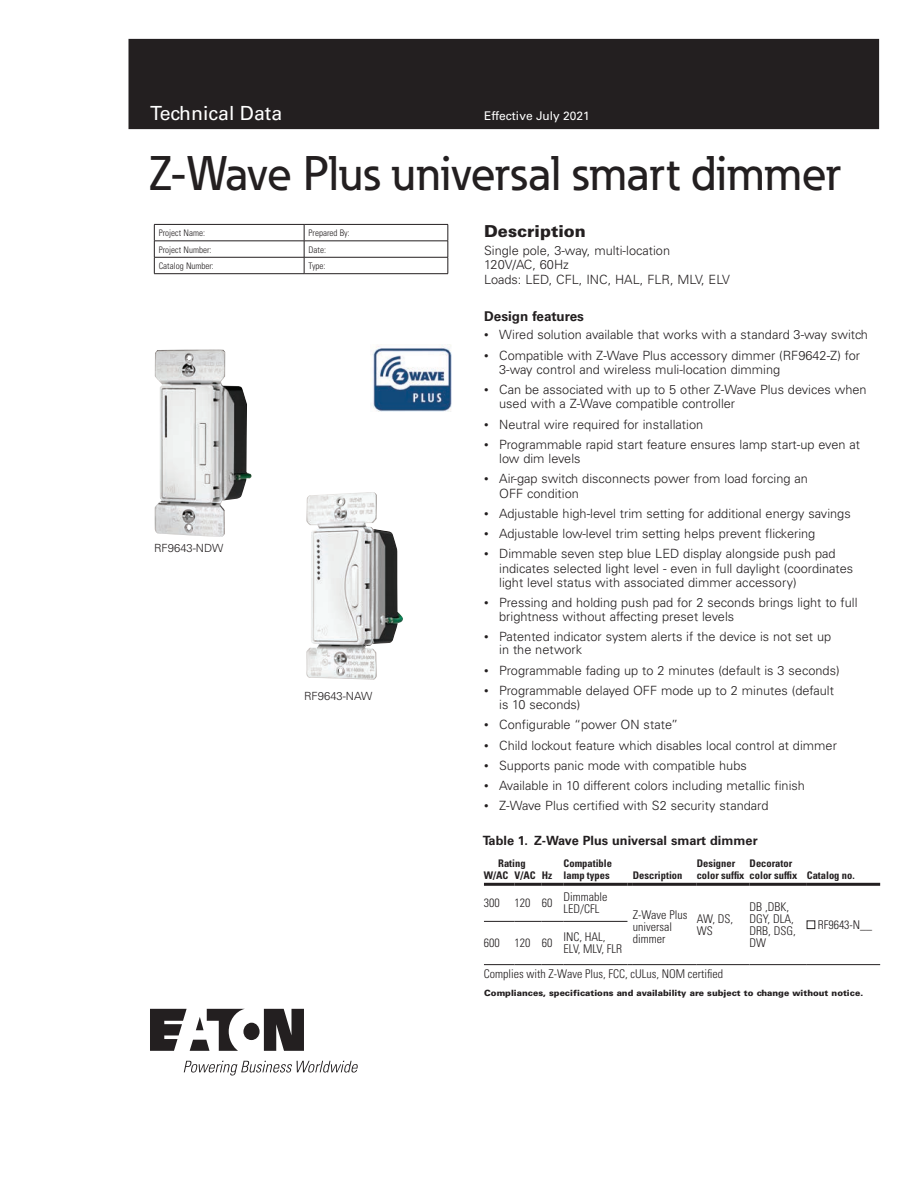
<style>
.page{position:relative;width:918px;height:1188px;background:#fff}
.page>*{position:absolute;margin:0;border:0;box-sizing:border-box;transform-origin:0 0}
.t1{font:500 48px "Eaton";color:#231f20}
.t2{font:19.5px "Univers LT Std";color:#fff}
.t3{font:900 16.5px "Univers LT Std";color:#231f20}
.t4{font:700 13.5px "Univers LT Std";color:#231f20}
.t5{font:300 12.75px/14.2px "Univers LT Std";color:#231f20}
.t6{font:700 12.75px "Univers LT Std";color:#231f20}
.t7{font:300 condensed 12px/12px "Univers LT Std";color:#231f20}
.t8{font:12px "Univers LT Std";color:#fff}
.t9{font:300 11.25px "Univers LT Std";color:#231f20}
.t10{font:700 condensed 10.5px "Univers LT Std";color:#231f20}
.t11{font:300 condensed 9px "Univers LT Std";color:#231f20}
.t12{font:900 8.7px "Univers LT Std";color:#231f20}
.s1{font-size:9px}
</style>
<div class="page">
<div style="left:129px;top:39px;width:750px;height:90px;background:#231f20"></div>
<hr style="left:154px;top:224px;width:150px;height:1px;background:#231f20">
<hr style="left:304px;top:224px;width:144px;height:1px;background:#231f20">
<hr style="left:154px;top:241px;width:150px;height:1px;background:#231f20">
<hr style="left:304px;top:241px;width:144px;height:1px;background:#231f20">
<hr style="left:154px;top:257px;width:150px;height:1px;background:#231f20">
<svg style="left:154px;top:225px;width:1px;height:48px"></svg>
<hr style="left:304px;top:257px;width:144px;height:1px;background:#231f20">
<svg style="left:304px;top:225px;width:1px;height:48px"></svg>
<svg style="left:448px;top:225px;width:1px;height:49px"></svg>
<hr style="left:154px;top:273px;width:150px;height:1px;background:#231f20">
<hr style="left:304px;top:273px;width:144px;height:1px;background:#231f20">
<img style="left:155px;top:350px;width:97px;height:187px">
<img style="left:370px;top:345px;width:81px;height:67px">
<img style="left:306px;top:492px;width:97px;height:188px">
<hr style="left:484px;top:921px;width:31px;height:1px;background:#231f20">
<svg style="left:515px;top:921px;width:49px;height:1px"></svg>
<hr style="left:564px;top:921px;width:63px;height:1px;background:#231f20">
<hr style="left:484px;top:883px;width:31px;height:3px;background:#231f20">
<hr style="left:515px;top:883px;width:27px;height:3px;background:#231f20">
<hr style="left:542px;top:883px;width:22px;height:3px;background:#231f20">
<hr style="left:564px;top:883px;width:63px;height:3px;background:#231f20">
<svg style="left:627px;top:883px;width:6px;height:3px"></svg>
<hr style="left:633px;top:883px;width:64px;height:3px;background:#231f20">
<hr style="left:697px;top:883px;width:53px;height:3px;background:#231f20">
<hr style="left:750px;top:883px;width:57px;height:3px;background:#231f20">
<hr style="left:807px;top:883px;width:73px;height:3px;background:#231f20">
<hr style="left:484px;top:964px;width:31px;height:1px;background:#231f20">
<svg style="left:515px;top:964px;width:49px;height:1px"></svg>
<hr style="left:564px;top:964px;width:63px;height:1px;background:#231f20">
<hr style="left:633px;top:964px;width:64px;height:1px;background:#231f20">
<hr style="left:697px;top:964px;width:53px;height:1px;background:#231f20">
<hr style="left:750px;top:964px;width:57px;height:1px;background:#231f20">
<hr style="left:807px;top:964px;width:73px;height:1px;background:#231f20">
<div style="left:807px;top:921px;width:8px;height:8px;border:1px solid #231f20"></div>
<svg style="left:150px;top:1009px;width:154px;height:42px"></svg>
<svg style="left:184px;top:1061px;width:174px;height:15px"></svg>
<h2 class="t2" style="left:150px;top:102px;width:134px">Technical Data</h2>
<p class="t8" style="left:484px;top:109px;width:107px">Effective July 2021</p>
<h1 class="t1" style="left:150px;top:144px;width:692px">Z-Wave Plus universal smart dimmer</h1>
<p class="t11" style="left:159px;top:228px;width:48px">Project Name:</p>
<p class="t11" style="left:309px;top:228px;width:43px">Prepared By:</p>
<p class="t11" style="left:159px;top:244px;width:54px">Project Number:</p>
<p class="t11" style="left:309px;top:244px;width:19px">Date:</p>
<p class="t11" style="left:159px;top:261px;width:57px">Catalog Number:</p>
<p class="t11" style="left:309px;top:261px;width:18px">Type:</p>
<p class="t3" style="left:484px;top:220px;width:103px">Description</p>
<p class="t5" style="left:484px;top:243px;width:247px">Single pole, 3-way, multi-location<br>120V/AC, 60Hz<br>Loads: LED, CFL, INC, HAL, FLR, MLV, ELV</p>
<p class="t4" style="left:484px;top:308px;width:101px">Design features</p>
<p class="t5" style="left:484px;top:328px;width:385px"><span class="s1">•</span> Wired solution available that works with a standard 3-way switch</p>
<p class="t5" style="left:499px;top:348px;width:362px;text-indent:-15px"><span class="s1">•</span> Compatible with Z-Wave Plus accessory dimmer (RF9642-Z) for<br>3-way control and wireless muli-location dimming</p>
<p class="t5" style="left:499px;top:382px;width:369px;text-indent:-15px"><span class="s1">•</span> Can be associated with up to 5 other Z-Wave Plus devices when used with a Z-Wave compatible controller</p>
<p class="t5" style="left:484px;top:417px;width:221px"><span class="s1">•</span> Neutral wire required for installation</p>
<p class="t5" style="left:499px;top:437px;width:362px;text-indent:-15px"><span class="s1">•</span> Programmable rapid start feature ensures lamp start-up even at low dim levels</p>
<p class="t5" style="left:499px;top:472px;width:310px;text-indent:-15px"><span class="s1">•</span> Air-gap switch disconnects power from load forcing an<br>OFF condition</p>
<p class="t5" style="left:484px;top:506px;width:368px"><span class="s1">•</span> Adjustable high-level trim setting for additional energy savings</p>
<p class="t5" style="left:484px;top:527px;width:333px"><span class="s1">•</span> Adjustable low-level trim setting helps prevent flickering</p>
<p class="t5" style="left:499px;top:547px;width:356px;text-indent:-15px"><span class="s1">•</span> Dimmable seven step blue LED display alongside push pad indicates selected light level - even in full daylight (coordinates light level status with associated dimmer accessory)</p>
<p class="t5" style="left:499px;top:596px;width:360px;text-indent:-15px"><span class="s1">•</span> Pressing and holding push pad for 2 seconds brings light to full brightness without affecting preset levels</p>
<p class="t5" style="left:499px;top:630px;width:334px;line-height:13.5px;text-indent:-15px"><span class="s1">•</span> Patented indicator system alerts if the device is not set up in the network</p>
<p class="t5" style="left:484px;top:663px;width:357px"><span class="s1">•</span> Programmable fading up to 2 minutes (default is 3 seconds)</p>
<p class="t5" style="left:499px;top:683px;width:336px;text-indent:-15px"><span class="s1">•</span> Programmable delayed OFF mode up to 2 minutes (default is 10 seconds)</p>
<p class="t5" style="left:484px;top:718px;width:196px"><span class="s1">•</span> Configurable “power ON state”</p>
<p class="t5" style="left:484px;top:738px;width:354px"><span class="s1">•</span> Child lockout feature which disables local control at dimmer</p>
<p class="t5" style="left:484px;top:758px;width:264px"><span class="s1">•</span> Supports panic mode with compatible hubs</p>
<p class="t5" style="left:484px;top:779px;width:322px"><span class="s1">•</span> Available in 10 different colors including metallic finish</p>
<p class="t5" style="left:484px;top:799px;width:286px"><span class="s1">•</span> Z-Wave Plus certified with S2 security standard</p>
<p class="t9" style="left:154px;top:541px;width:71px">RF9643-NDW</p>
<p class="t9" style="left:304px;top:690px;width:70px">RF9643-NAW</p>
<p class="t6" style="left:483px;top:833px;width:276px">Table 1. Z-Wave Plus universal smart dimmer</p>
<p class="t10" style="left:498px;top:857px;width:29px">Rating</p>
<p class="t10" style="left:564px;top:857px;width:50px">Compatible</p>
<p class="t10" style="left:697px;top:857px;width:40px">Designer</p>
<p class="t10" style="left:750px;top:857px;width:44px">Decorator</p>
<p class="t10" style="left:484px;top:869px;width:127px">W/AC V/AC Hz lamp types</p>
<p class="t10" style="left:633px;top:869px;width:51px">Description</p>
<p class="t10" style="left:697px;top:869px;width:159px">color suffix color suffix Catalog no.</p>
<p class="t7" style="left:484px;top:897px;width:70px">300 120 60</p>
<p class="t7" style="left:564px;top:891px;width:45px">Dimmable<br>LED/CFL</p>
<p class="t7" style="left:633px;top:909px;width:56px">Z-Wave Plus universal dimmer</p>
<p class="t7" style="left:697px;top:913px;width:38px">AW, DS,<br>WS</p>
<p class="t7" style="left:750px;top:901px;width:48px">DB ,DBK,<br>DGY, DLA,<br>DRB, DSG,<br>DW</p>
<p class="t7" style="left:818px;top:919px;width:56px">RF9643-N__</p>
<p class="t7" style="left:484px;top:937px;width:70px">600 120 60</p>
<p class="t7" style="left:564px;top:931px;width:60px">INC, HAL,<br>ELV, MLV, FLR</p>
<p class="t7" style="left:484px;top:968px;width:241px">Complies with Z-Wave Plus, FCC, cULus, NOM certified</p>
<p class="t12" style="left:484px;top:987px;width:381px">Compliances, specifications and availability are subject to change without notice.</p>
</div>
